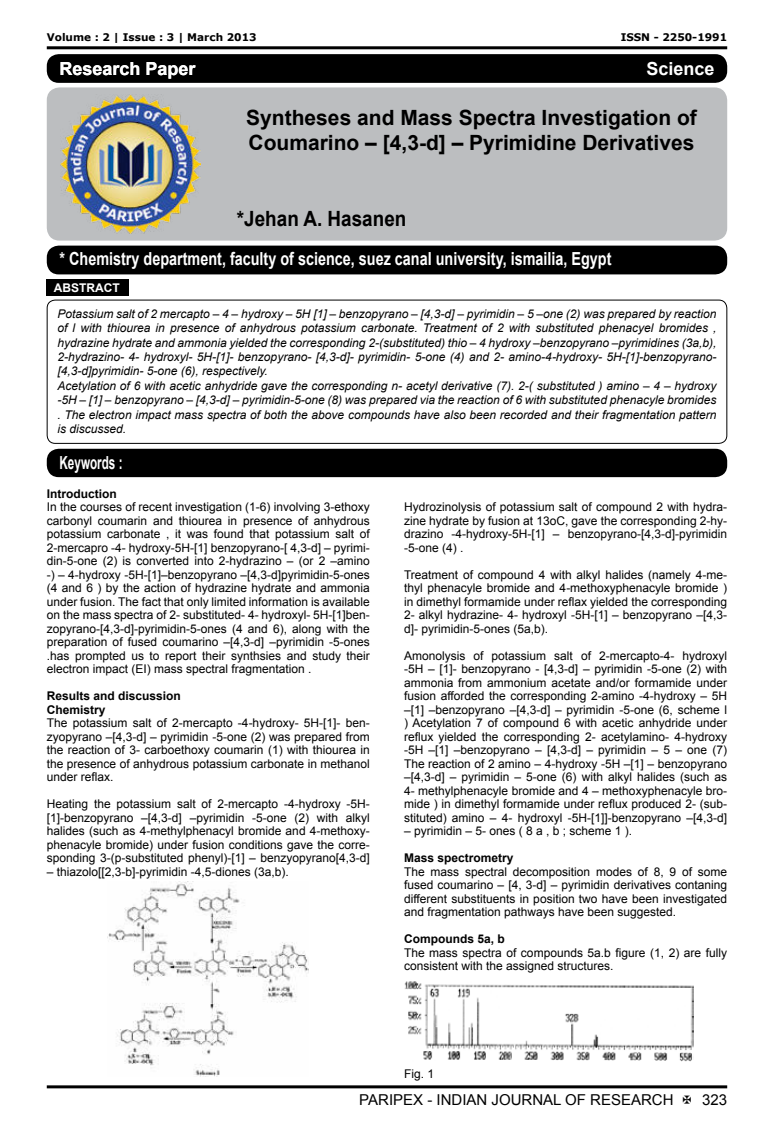
<style>
.page{position:relative;width:774px;height:1136px;background:#fff}
.page>*{position:absolute;margin:0;border:0;box-sizing:border-box;transform-origin:0 0}
.t1{font:700 21px/25.2px "Arial";color:#000}
.t2{font:700 21px "Arial";color:#000;scale:.9 1}
.t3{font:700 18px "Arial";color:#fff;scale:.8 1}
.t4{font:700 18px "Arial";color:#fff}
.t5{font:700 18px "Arial";color:#fff;scale:.65 1}
.t6{font:15px "Arial";color:#000}
.t7{font:12px/13.5px "Arial";color:#000;text-align:justify}
.t8{font:italic 12px/14.4px "Arial";color:#000}
.t9{font:700 12px/13.5px "Arial";color:#000}
.t10{font:700 12px "Arial";color:#fff}
.t11{font:700 10.5px "Verdana";color:#000}
</style>
<div class="page">
<hr style="left:47px;top:46px;width:680px;height:3px;background:#000">
<hr style="left:47px;top:1085px;width:680px;height:3px;background:#000">
<div style="left:47px;top:300px;width:680px;height:143px;border:1px solid #000;border-radius:8px"></div>
<div style="left:47px;top:279px;width:82px;height:17px;background:#000"></div>
<div style="left:47px;top:87px;width:680px;height:153px;background:#bcbec0;border-radius:13px"></div>
<div style="left:47px;top:54px;width:680px;height:29px;background:#000;border-radius:12px"></div>
<img style="left:61px;top:94px;width:139px;height:140px">
<div style="left:47px;top:245px;width:680px;height:29px;background:#000;border-radius:12px"></div>
<div style="left:47px;top:448px;width:680px;height:29px;background:#000;border-radius:12px"></div>
<img style="left:108px;top:881px;width:201px;height:194px">
<img style="left:404px;top:981px;width:289px;height:80px">
<p class="t11" style="left:47px;top:33px;width:211px">Volume : 2 | Issue : 3 | March 2013</p>
<p class="t11" style="left:621px;top:33px;width:108px">ISSN - 2250-1991</p>
<h2 class="t4" style="left:60px;top:61px;width:138px">Research Paper</h2>
<h2 class="t4" style="left:646px;top:62px;width:70px">Science</h2>
<h1 class="t1" style="left:246px;top:107px;width:452px">Syntheses and Mass Spectra Investigation of<br>Coumarino – [4,3-d] – Pyrimidine Derivatives</h1>
<h1 class="t2" style="left:237px;top:210px;width:190px">*Jehan A. Hasanen</h1>
<h2 class="t3" style="left:60px;top:251px;width:691px">* Chemistry department, faculty of science, suez canal university, ismailia, Egypt</h2>
<p class="t10" style="left:54px;top:283px;width:67px">ABSTRACT</p>
<p class="t8" style="left:57px;top:307px;width:661px">Potassium salt of 2 mercapto – 4 – hydroxy – 5H [1] – benzopyrano – [4,3-d] – pyrimidin – 5 –one (2) was prepared by reaction of l with thiourea in presence of anhydrous potassium carbonate. Treatment of 2 with substituted phenacyel bromides , hydrazine hydrate and ammonia yielded the corresponding 2-(substituted) thio – 4 hydroxy –benzopyrano –pyrimidines (3a,b), 2-hydrazino- 4- hydroxyl- 5H-[1]- benzopyrano- [4,3-d]- pyrimidin- 5-one (4) and 2- amino-4-hydroxy- 5H-[1]-benzopyrano-[4,3-d]pyrimidin- 5-one (6), respectively.<br>Acetylation of 6 with acetic anhydride gave the corresponding n- acetyl derivative (7). 2-( substituted ) amino – 4 – hydroxy -5H – [1] – benzopyrano – [4,3-d] – pyrimidin-5-one (8) was prepared via the reaction of 6 with substituted phenacyle bromides . The electron impact mass spectra of both the above compounds have also been recorded and their fragmentation pattern is discussed.</p>
<h2 class="t5" style="left:60px;top:456px;width:99px">Keywords :</h2>
<p class="t9" style="left:47px;top:487px;width:71px">Introduction</p>
<p class="t7" style="left:47px;top:501px;width:325px">In the courses of recent investigation (1-6) involving 3-ethoxy carbonyl coumarin and thiourea in presence of anhydrous potassium carbonate , it was found that potassium salt of 2-mercapro -4- hydroxy-5H-[1] benzopyrano-[ 4,3-d] – pyrimi&shy;din-5-one (2) is converted into 2-hydrazino – (or 2 –amino -) – 4-hydroxy -5H-[1]–benzopyrano –[4,3-d]pyrimidin-5-ones (4 and 6 ) by the action of hydrazine hydrate and ammonia under fusion. The fact that only limited information is available on the mass spectra of 2- substituted- 4- hydroxyl- 5H-[1]ben&shy;zopyrano-[4,3-d]-pyrimidin-5-ones (4 and 6), along with the preparation of fused coumarino –[4,3-d] –pyrimidin -5-ones .has prompted us to report their synthsies and study their electron impact (EI) mass spectral fragmentation .</p>
<p class="t9" style="left:47px;top:690px;width:136px">Results and discussion<br>Chemistry</p>
<p class="t7" style="left:47px;top:717px;width:325px">The potassium salt of 2-mercapto -4-hydroxy- 5H-[1]- ben&shy;zyopyrano –[4,3-d] – pyrimidin -5-one (2) was prepared from the reaction of 3- carboethoxy coumarin (1) with thiourea in the presence of anhydrous potassium carbonate in methanol under reflax.</p>
<p class="t7" style="left:47px;top:798px;width:325px">Heating the potassium salt of 2-mercapto -4-hydroxy -5H-[1]-benzopyrano –[4,3-d] –pyrimidin -5-one (2) with alkyl halides (such as 4-methylphenacyl bromide and 4-methoxy&shy;phenacyle bromide) under fusion conditions gave the corre&shy;sponding 3-(p-substituted phenyl)-[1] – benzyopyrano[4,3-d]</p>
<p class="t7" style="left:47px;top:865px;width:244px">– thiazolo[[2,3-b]-pyrimidin -4,5-diones (3a,b).</p>
<p class="t7" style="left:404px;top:501px;width:325px">Hydrozinolysis of potassium salt of compound 2 with hydra&shy;zine hydrate by fusion at 13oC, gave the corresponding 2-hy&shy;drazino -4-hydroxy-5H-[1] – benzopyrano-[4,3-d]-pyrimidin -5-one (4) .</p>
<p class="t7" style="left:404px;top:568px;width:325px">Treatment of compound 4 with alkyl halides (namely 4-me&shy;thyl phenacyle bromide and 4-methoxyphenacyle bromide ) in dimethyl formamide under reflax yielded the corresponding 2- alkyl hydrazine- 4- hydroxyl -5H-[1] – benzopyrano –[4,3- d]- pyrimidin-5-ones (5a,b).</p>
<p class="t7" style="left:404px;top:649px;width:325px">Amonolysis of potassium salt of 2-mercapto-4- hydroxyl -5H – [1]- benzopyrano - [4,3-d] – pyrimidin -5-one (2) with ammonia from ammonium acetate and/or formamide under fusion afforded the corresponding 2-amino -4-hydroxy – 5H –[1] –benzopyrano –[4,3-d] – pyrimidin -5-one (6, scheme l ) Acetylation 7 of compound 6 with acetic anhydride under reflux yielded the corresponding 2- acetylamino- 4-hydroxy -5H –[1] –benzopyrano – [4,3-d] – pyrimidin – 5 – one (7)<br>The reaction of 2 amino – 4-hydroxy -5H –[1] – benzopyrano –[4,3-d] – pyrimidin – 5-one (6) with alkyl halides (such as 4- methylphenacyle bromide and 4 – methoxyphenacyle bro&shy;mide ) in dimethyl formamide under reflux produced 2- (sub&shy;stituted) amino – 4- hydroxyl -5H-[1]]-benzopyrano –[4,3-d]</p>
<p class="t7" style="left:404px;top:825px;width:230px">– pyrimidin – 5- ones ( 8 a , b ; scheme 1 ).</p>
<p class="t9" style="left:404px;top:852px;width:111px">Mass spectrometry</p>
<p class="t7" style="left:404px;top:865px;width:325px">The mass spectral decomposition modes of 8, 9 of some fused coumarino – [4, 3-d] – pyrimidin derivatives contaning different substituents in position two have been investigated and fragmentation pathways have been suggested.</p>
<p class="t9" style="left:404px;top:933px;width:102px">Compounds 5a, b</p>
<p class="t7" style="left:404px;top:945px;width:325px">The mass spectra of compounds 5a.b figure (1, 2) are fully consistent with the assigned structures.</p>
<p class="t7" style="left:404px;top:1068px;width:32px">Fig. 1</p>
<p class="t6" style="left:359px;top:1093px;width:316px">PARIPEX - INDIAN JOURNAL OF RESEARCH</p>
<p class="t6" style="left:702px;top:1093px;width:27px">323</p>
</div>
